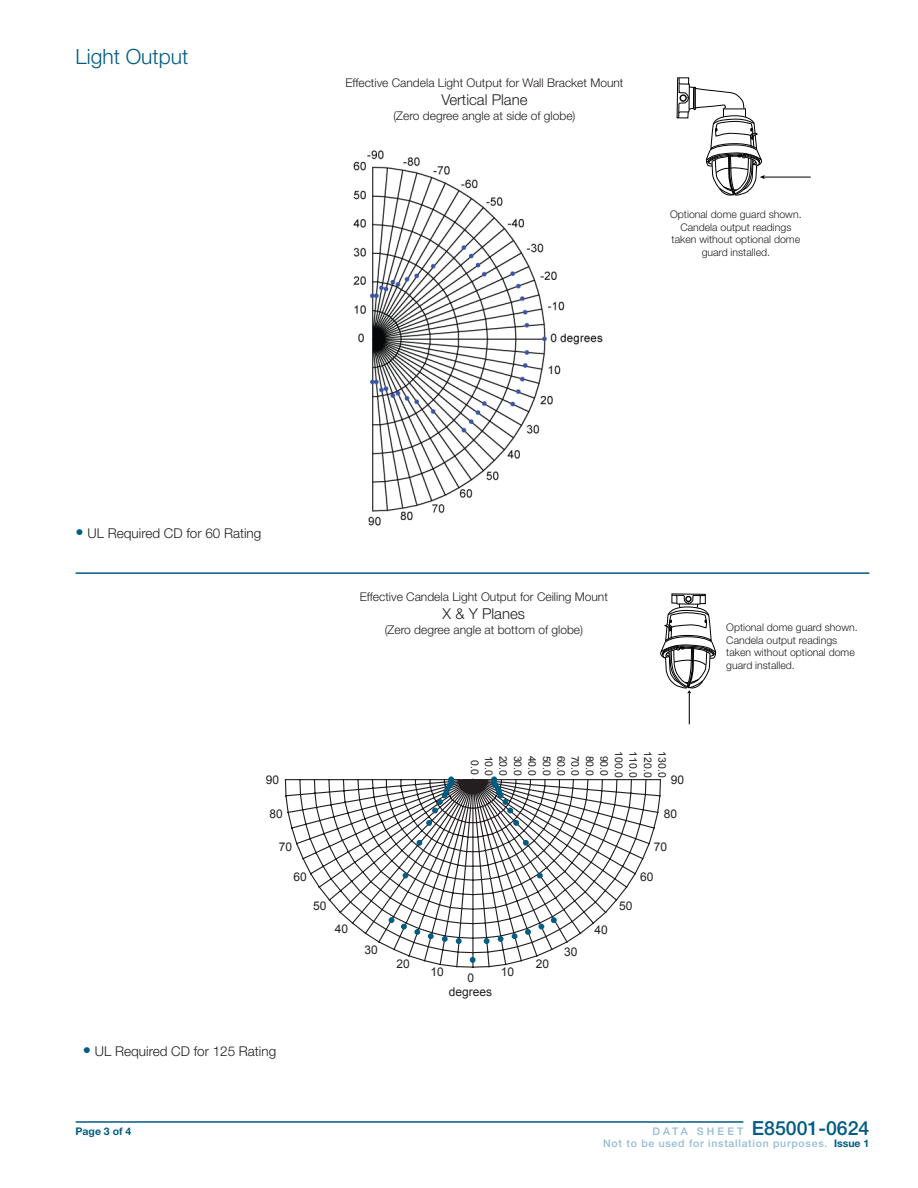
<style>
.page{position:relative;width:918px;height:1188px;background:#fff}
.page>*{position:absolute;margin:0;border:0;box-sizing:border-box;transform-origin:0 0}
.HEAD{font:300 21px "Helvetica Neue LT Std";color:#005c83}
.t1{font:500 19.5px "Helvetica Neue LT Std";color:#005c83}
.t2{font:300 15px "Helvetica Neue LT Std";color:#231f20}
.BODY{font:300 13.5px "Helvetica Neue LT Std";color:#231f20}
.t3{font:300 12px "Helvetica Neue LT Std";color:#231f20}
.t4{font:12px/14.4px "Arial";color:#231f20;text-align:center}
.Table_Body{font:300 10.5px/12.6px "Helvetica Neue LT Std";color:#231f20;text-align:center}
.t5{font:10.5px "Arial";color:#231f20}
.t6{font:500 10.5px "Helvetica Neue LT Std";letter-spacing:.07em;color:#94bcd3}
.t7{font:700 10.5px "Helvetica Neue LT Std";color:#005c83}
.s1{font-size:16.5px;color:#005c83}
.s2{font-size:10.5px;color:#94bcd3}
.s3{font-weight:700;color:#005c83}
</style>
<div class="page">
<hr style="left:76px;top:1121px;width:667px;height:2px;background:#005c83">
<hr style="left:76px;top:572px;width:793px;height:2px;background:#005c83">
<hr style="left:763px;top:177px;width:48px;height:1px;background:#000">
<svg style="left:676px;top:77px;width:89px;height:119px"></svg>
<svg style="left:660px;top:593px;width:57px;height:131px"></svg>
<img style="left:353px;top:150px;width:249px;height:376px">
<svg style="left:284px;top:779px;width:55px;height:133px"></svg>
<svg style="left:339px;top:777px;width:322px;height:191px"></svg>
<p class="HEAD" style="left:76px;top:43px;width:114px">Light Output</p>
<p class="t3" style="left:345px;top:76px;width:280px">Effective Candela Light Output for Wall Bracket Mount</p>
<p class="t2" style="left:441px;top:91px;width:88px">Vertical Plane</p>
<p class="t3" style="left:393px;top:108px;width:184px">(Zero degree angle at side of globe)</p>
<p class="Table_Body" style="left:670px;top:208px;width:133px">Optional dome guard shown.<br>Candela output readings taken without optional dome guard installed.</p>
<p class="BODY" style="left:76px;top:525px;width:187px"><span class="s1">•</span> UL Required CD for 60 Rating</p>
<p class="t3" style="left:360px;top:590px;width:250px">Effective Candela Light Output for Ceiling Mount</p>
<p class="t2" style="left:443px;top:605px;width:84px">X &amp; Y Planes</p>
<p class="t3" style="left:385px;top:622px;width:200px">(Zero degree angle at bottom of globe)</p>
<p class="Table_Body" style="left:726px;top:621px;width:133px;text-align:left">Optional dome guard shown.<br>Candela output readings taken without optional dome guard installed.</p>
<p class="t5" style="left:482px;top:760px;width:16px;rotate:90deg">0.0</p>
<p class="t5" style="left:496px;top:756px;width:22px;rotate:90deg">10.0</p>
<p class="t5" style="left:510px;top:756px;width:22px;rotate:90deg">20.0</p>
<p class="t5" style="left:525px;top:756px;width:22px;rotate:90deg">30.0</p>
<p class="t5" style="left:539px;top:756px;width:22px;rotate:90deg">40.0</p>
<p class="t5" style="left:554px;top:756px;width:22px;rotate:90deg">50.0</p>
<p class="t5" style="left:568px;top:756px;width:22px;rotate:90deg">60.0</p>
<p class="t5" style="left:582px;top:756px;width:22px;rotate:90deg">70.0</p>
<p class="t5" style="left:597px;top:756px;width:22px;rotate:90deg">80.0</p>
<p class="t5" style="left:611px;top:756px;width:22px;rotate:90deg">90.0</p>
<p class="t5" style="left:626px;top:751px;width:28px;rotate:90deg">100.0</p>
<p class="t5" style="left:640px;top:751px;width:28px;rotate:90deg">110.0</p>
<p class="t5" style="left:655px;top:751px;width:28px;rotate:90deg">120.0</p>
<p class="t5" style="left:669px;top:751px;width:28px;rotate:90deg">130.0</p>
<p class="t4" style="left:266px;top:773px;width:15px">90</p>
<p class="t4" style="left:671px;top:773px;width:15px">90</p>
<p class="t4" style="left:269px;top:807px;width:15px">80</p>
<p class="t4" style="left:664px;top:807px;width:15px">80</p>
<p class="t4" style="left:279px;top:839px;width:15px">70</p>
<p class="t4" style="left:654px;top:839px;width:15px">70</p>
<p class="t4" style="left:294px;top:870px;width:15px">60</p>
<p class="t4" style="left:640px;top:870px;width:15px">60</p>
<p class="t4" style="left:313px;top:899px;width:15px">50</p>
<p class="t4" style="left:619px;top:899px;width:15px">50</p>
<p class="t4" style="left:335px;top:922px;width:15px">40</p>
<p class="t4" style="left:594px;top:923px;width:15px">40</p>
<p class="t4" style="left:365px;top:943px;width:15px">30</p>
<p class="t4" style="left:564px;top:945px;width:15px">30</p>
<p class="t4" style="left:396px;top:957px;width:15px">20</p>
<p class="t4" style="left:536px;top:957px;width:15px">20</p>
<p class="t4" style="left:501px;top:965px;width:15px">10</p>
<p class="t4" style="left:449px;top:971px;width:45px">0 degrees</p>
<p class="t4" style="left:430px;top:965px;width:15px">10</p>
<p class="BODY" style="left:83px;top:1043px;width:195px"><span class="s1">•</span> UL Required CD for 125 Rating</p>
<p class="t7" style="left:76px;top:1124px;width:57px">Page 3 of 4</p>
<p class="t1" style="left:652px;top:1116px;width:219px"><span class="s2">D A T A S H E E T</span> E85001-0624</p>
<p class="t6" style="left:603px;top:1137px;width:268px">Not to be used for installation purposes. <span class="s3">Issue 1</span></p>
</div>
